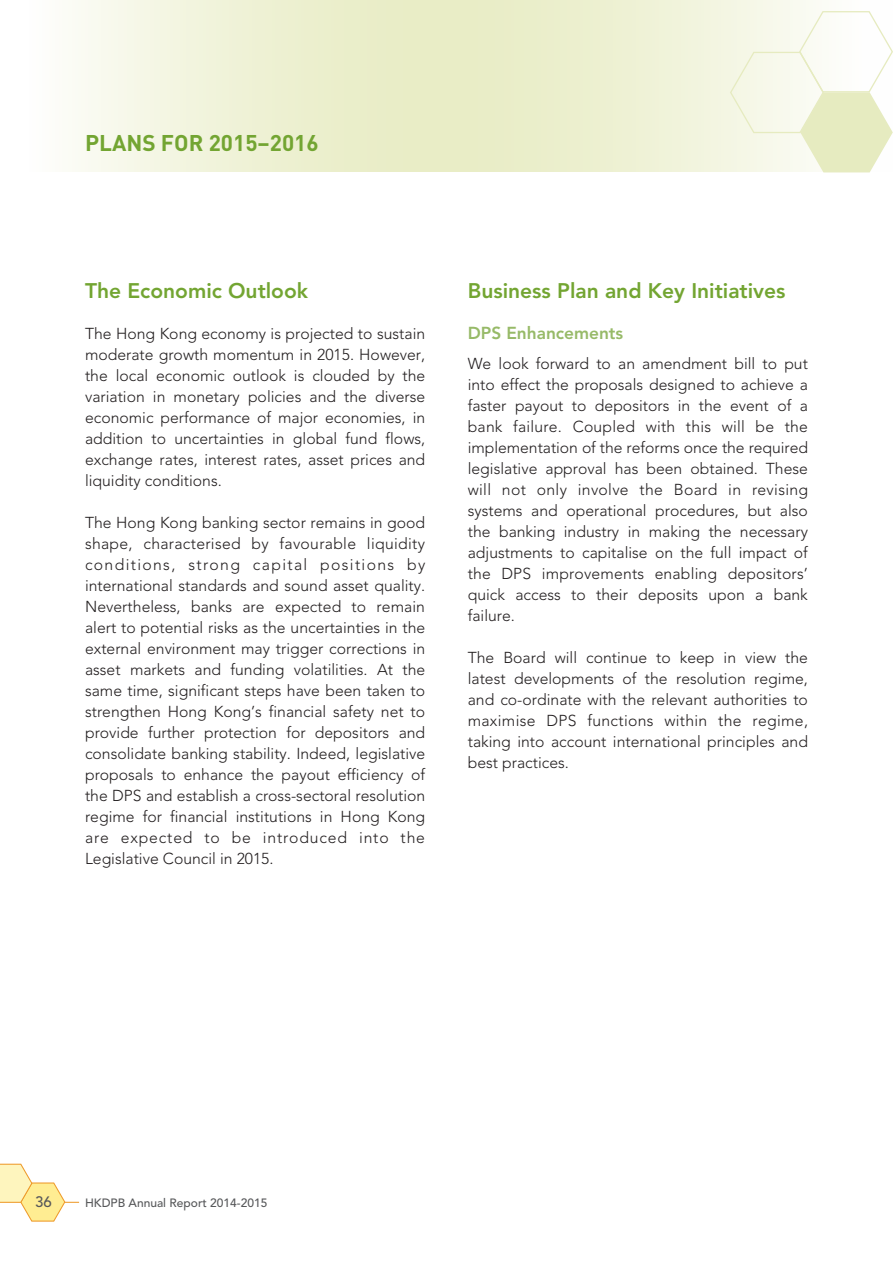
<style>
.page{position:relative;width:893px;height:1263px;background:#fff}
.page>*{position:absolute;margin:0;border:0;box-sizing:border-box;transform-origin:0 0}
.t1{font:700 22.5px "DIN Pro";color:#73a532}
.t2{font:800 21px "Avenir LT Std";color:#73a532}
.t3{font:800 17.25px "Avenir LT Std";color:#97ba68}
.t4{font:300 15.75px/21px "Avenir LT Std";color:#231f20;text-align:justify}
.t5{font:500 15px "Avenir LT Std";color:#57585a}
.t6{font:500 12px "Avenir LT Std";color:#57585a}
</style>
<div class="page">
<svg style="left:72px;top:0;width:747px;height:172px;background:#eef1d4"></svg>
<svg style="left:729px;top:10px;width:164px;height:162px"></svg>
<svg style="left:0;top:1163px;width:79px;height:59px"></svg>
<h1 class="t1" style="left:85px;top:128px;width:235px">PLANS FOR 2015–2016</h1>
<h2 class="t2" style="left:85px;top:278px;width:225px">The Economic Outlook</h2>
<p class="t4" style="left:85px;top:323px;width:342px">The Hong Kong economy is projected to sustain moderate growth momentum in 2015. However, the local economic outlook is clouded by the variation in monetary policies and the diverse economic performance of major economies, in addition to uncertainties in global fund flows, exchange rates, interest rates, asset prices and liquidity conditions.</p>
<p class="t4" style="left:85px;top:512px;width:342px">The Hong Kong banking sector remains in good shape, characterised by favourable liquidity conditions, strong capital positions by international standards and sound asset quality.<br>Nevertheless, banks are expected to remain alert to potential risks as the uncertainties in the external environment may trigger corrections in asset markets and funding volatilities. At the same time, significant steps have been taken to strengthen Hong Kong’s financial safety net to provide further protection for depositors and consolidate banking stability. Indeed, legislative proposals to enhance the payout efficiency of the DPS and establish a cross-sectoral resolution regime for financial institutions in Hong Kong are expected to be introduced into the Legislative Council in 2015.</p>
<h2 class="t2" style="left:468px;top:278px;width:319px">Business Plan and Key Initiatives</h2>
<p class="t3" style="left:468px;top:322px;width:157px">DPS Enhancements</p>
<p class="t4" style="left:468px;top:353px;width:342px">We look forward to an amendment bill to put into effect the proposals designed to achieve a faster payout to depositors in the event of a bank failure. Coupled with this will be the implementation of the reforms once the required legislative approval has been obtained. These will not only involve the Board in revising systems and operational procedures, but also the banking industry in making the necessary adjustments to capitalise on the full impact of the DPS improvements enabling depositors’ quick access to their deposits upon a bank failure.</p>
<p class="t4" style="left:468px;top:647px;width:342px">The Board will continue to keep in view the latest developments of the resolution regime, and co-ordinate with the relevant authorities to maximise DPS functions within the regime, taking into account international principles and best practices.</p>
<p class="t5" style="left:35px;top:1193px;width:18px">36</p>
<p class="t6" style="left:85px;top:1196px;width:184px">HKDPB Annual Report 2014-2015</p>
</div>
